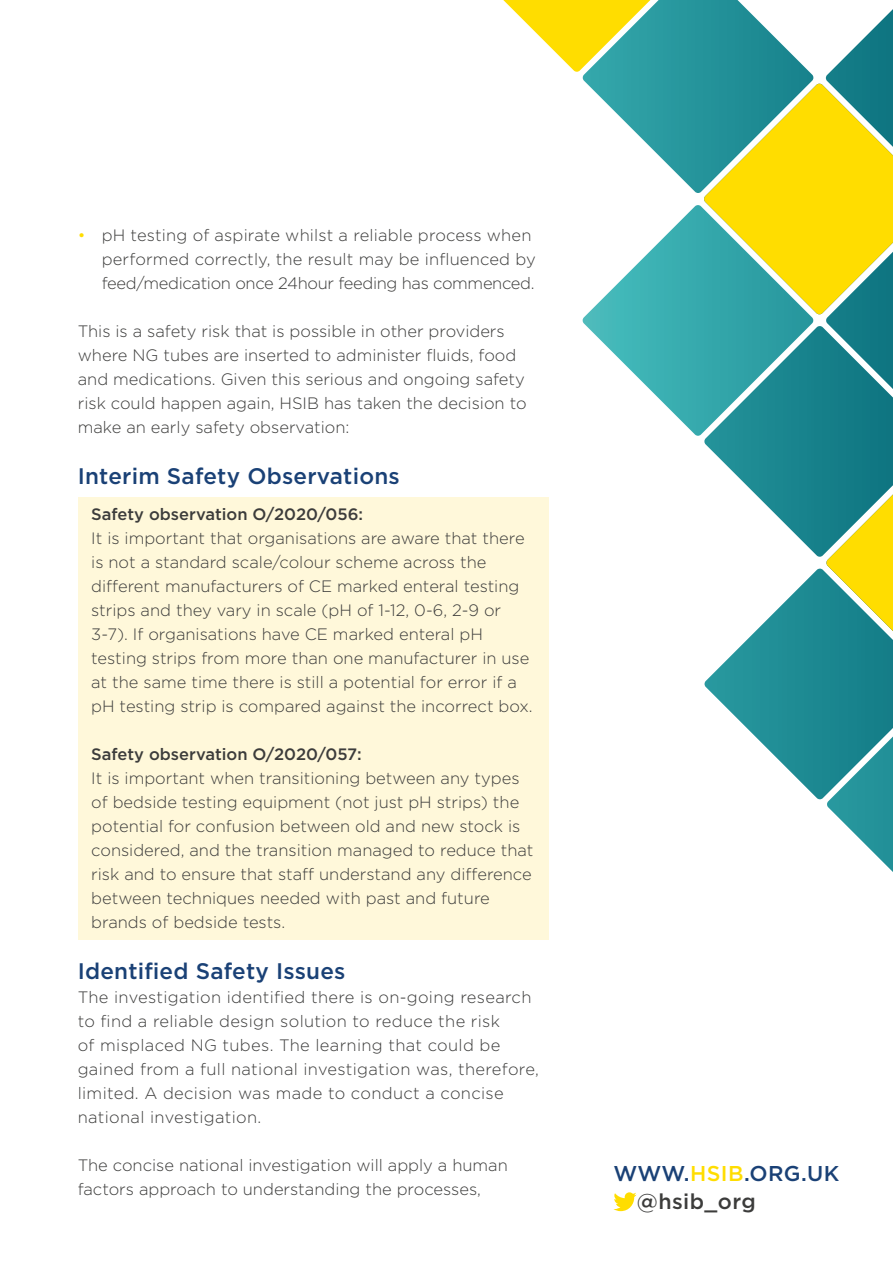
<style>
.page{position:relative;width:893px;height:1263px;background:#fff}
.page>*{position:absolute;margin:0;border:0;box-sizing:border-box;transform-origin:0 0}
.t1{font:500 22.5px "Gotham";letter-spacing:.01em;color:#1a4176}
.t2{font:500 21.45px/27.6px "Gotham";letter-spacing:.02em;color:#1a4176}
.t3{font:300 16.5px/24px "Gotham";color:#3c3c3b}
.t4{font:300 16.5px/24px "Gotham";letter-spacing:.02em;color:#3c3c3b}
.t5{font:500 16.5px "Gotham";color:#3c3c3b}
.s1{color:#fd0}
.s2{color:#3c3c3b}
</style>
<div class="page">
<svg style="left:613px;top:1192px;width:24px;height:19px"></svg>
<svg style="left:503px;top:0;width:390px;height:872px"></svg>
<div style="left:78px;top:497px;width:471px;height:443px;background:#fff8da"></div>
<p class="t3" style="left:102px;top:222px;width:435px;text-indent:-24px"><span class="s1">•</span> pH testing of aspirate whilst a reliable process when performed correctly, the result may be influenced by feed/medication once 24hour feeding has commenced.</p>
<p class="t3" style="left:78px;top:318px;width:450px">This is a safety risk that is possible in other providers where NG tubes are inserted to administer fluids, food and medications. Given this serious and ongoing safety risk could happen again, HSIB has taken the decision to make an early safety observation:</p>
<h1 class="t1" style="left:78px;top:461px;width:323px">Interim Safety Observations</h1>
<p class="t5" style="left:91px;top:503px;width:273px">Safety observation O/2020/056:</p>
<p class="t3" style="left:91px;top:525px;width:443px">It is important that organisations are aware that there is not a standard scale/colour scheme across the different manufacturers of CE marked enteral testing strips and they vary in scale (pH of 1-12, 0-6, 2-9 or 3-7). If organisations have CE marked enteral pH testing strips from more than one manufacturer in use at the same time there is still a potential for error if a pH testing strip is compared against the incorrect box.</p>
<p class="t5" style="left:91px;top:743px;width:272px">Safety observation O/2020/057:</p>
<p class="t3" style="left:91px;top:765px;width:444px">It is important when transitioning between any types of bedside testing equipment (not just pH strips) the potential for confusion between old and new stock is considered, and the transition managed to reduce that risk and to ensure that staff understand any difference between techniques needed with past and future brands of bedside tests.</p>
<h1 class="t1" style="left:78px;top:956px;width:269px">Identified Safety Issues</h1>
<p class="t4" style="left:78px;top:984px;width:463px">The investigation identified there is on-going research to find a reliable design solution to reduce the risk<br>of misplaced NG tubes. The learning that could be gained from a full national investigation was, therefore, limited. A decision was made to conduct a concise national investigation.</p>
<p class="t3" style="left:78px;top:1152px;width:432px">The concise national investigation will apply a human factors approach to understanding the processes,</p>
<h2 class="t2" style="left:637px;top:1160px;width:204px;text-indent:-24px">WWW.<span class="s1">HSIB</span>.ORG.UK <span class="s2">@hsib_org</span></h2>
</div>
